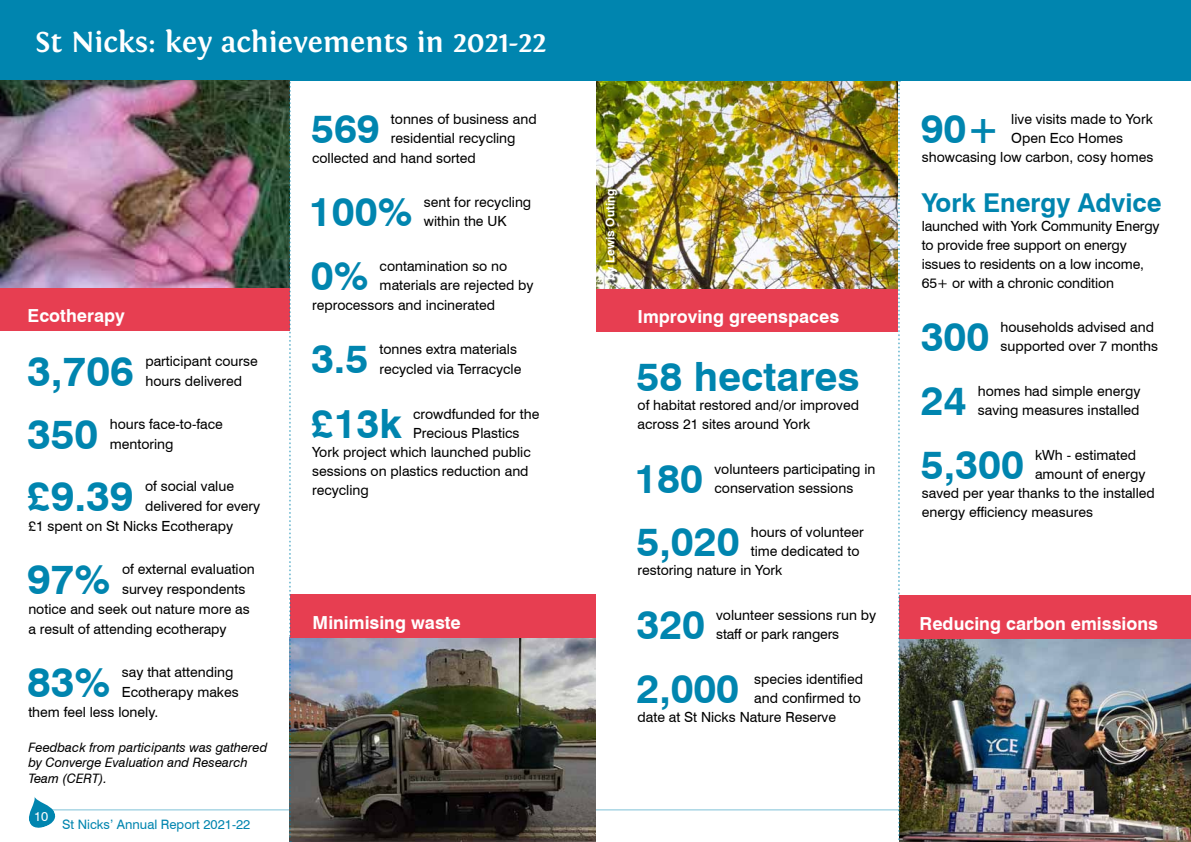
<style>
.page{position:relative;width:1191px;height:842px;background:#fff}
.page>*{position:absolute;margin:0;border:0;box-sizing:border-box;transform-origin:0 0}
.t1{font:700 41.8px "Swiss 721 BT";color:#0085af}
.t2{font:700 40.4px "Swiss 721 BT";color:#0085af}
.t3{font:700 30px "Fontin";color:#fff}
.t4{font:700 26px "Swiss 721 BT";color:#0085af}
.t5{font:700 18px "Swiss 721 BT";color:#fff}
.t6{font:14px/19px "Swiss 721 BT";color:#000}
.t7{font:italic 13px/15.6px "Swiss 721 BT";color:#000}
.t8{font:13px "Swiss 721 BT";color:#0085af}
.t9{font:13px "Swiss 721 BT";color:#fff}
.t10{font:700 12px "Swiss 721 BT";color:#fff}
</style>
<div class="page">
<svg style="left:29px;top:797px;width:29px;height:31px"></svg>
<hr style="left:50px;top:809px;width:1094px;height:1px;background:#0085af">
<img style="left:596px;top:81px;width:302px;height:208px">
<div style="left:0;top:0;width:1191px;height:81px;background:#0085af"></div>
<img style="left:0;top:80px;width:289px;height:208px">
<div style="left:0;top:288px;width:289px;height:43px;background:#e73e51"></div>
<img style="left:291px;top:638px;width:304px;height:204px">
<img style="left:900px;top:638px;width:291px;height:204px">
<div style="left:290px;top:594px;width:305px;height:44px;background:#e73e51"></div>
<div style="left:596px;top:289px;width:302px;height:43px;background:#e73e51"></div>
<div style="left:899px;top:595px;width:292px;height:43px;background:#e73e51"></div>
<svg style="left:289px;top:80px;width:2px;height:762px"></svg>
<svg style="left:898px;top:81px;width:2px;height:761px"></svg>
<div style="left:606px;top:190px;width:14px;height:93px;background:#000;opacity:.75"></div>
<h3 class="t3" style="left:36px;top:25px;width:512px">St Nicks: key achievements in 2021-22</h3>
<p class="t5" style="left:28px;top:305px;width:99px">Ecotherapy</p>
<h1 class="t1" style="left:27px;top:346px;width:108px">3,706</h1>
<p class="t6" style="left:145px;top:351px;width:114px;line-height:20px">participant course hours delivered</p>
<h1 class="t1" style="left:27px;top:408px;width:73px">350</h1>
<p class="t6" style="left:110px;top:413px;width:114px;line-height:20px">hours face-to-face mentoring</p>
<h1 class="t1" style="left:27px;top:471px;width:108px">£9.39</h1>
<p class="t6" style="left:145px;top:477px;width:90px">of social value</p>
<p class="t6" style="left:145px;top:497px;width:117px">delivered for every</p>
<p class="t6" style="left:28px;top:517px;width:206px">£1 spent on St Nicks Ecotherapy</p>
<h1 class="t1" style="left:27px;top:554px;width:85px">97%</h1>
<p class="t6" style="left:122px;top:559px;width:134px">of external evaluation</p>
<p class="t6" style="left:122px;top:579px;width:125px">survey respondents</p>
<p class="t6" style="left:28px;top:599px;width:223px">notice and seek out nature more as</p>
<p class="t6" style="left:28px;top:619px;width:200px">a result of attending ecotherapy</p>
<h1 class="t1" style="left:27px;top:656px;width:85px">83%</h1>
<p class="t6" style="left:122px;top:662px;width:113px">say that attending</p>
<p class="t6" style="left:122px;top:682px;width:118px">Ecotherapy makes</p>
<p class="t6" style="left:28px;top:702px;width:131px">them feel less lonely.</p>
<p class="t7" style="left:28px;top:739px;width:240px">Feedback from participants was gathered by Converge Evaluation and Research<br>Team (CERT).</p>
<p class="t9" style="left:34px;top:809px;width:16px">10</p>
<p class="t8" style="left:62px;top:816px;width:190px">St Nicks’ Annual Report 2021-22</p>
<h2 class="t2" style="left:311px;top:104px;width:70px">569</h2>
<p class="t6" style="left:391px;top:109px;width:147px">tonnes of business and</p>
<p class="t6" style="left:391px;top:128px;width:126px">residential recycling</p>
<p class="t6" style="left:312px;top:148px;width:165px">collected and hand sorted</p>
<h2 class="t2" style="left:309px;top:187px;width:105px">100%</h2>
<p class="t6" style="left:424px;top:193px;width:109px">sent for recycling within the UK</p>
<h2 class="t2" style="left:311px;top:251px;width:59px">0%</h2>
<p class="t6" style="left:380px;top:256px;width:129px">contamination so no</p>
<p class="t6" style="left:380px;top:275px;width:155px">materials are rejected by</p>
<p class="t6" style="left:312px;top:295px;width:184px">reprocessors and incinerated</p>
<h2 class="t2" style="left:311px;top:334px;width:59px">3.5</h2>
<p class="t6" style="left:379px;top:339px;width:143px;line-height:20px">tonnes extra materials recycled via Terracycle</p>
<h2 class="t2" style="left:311px;top:399px;width:93px">£13k</h2>
<p class="t6" style="left:413px;top:404px;width:128px">crowdfunded for the</p>
<p class="t6" style="left:413px;top:423px;width:108px">Precious Plastics</p>
<p class="t6" style="left:312px;top:442px;width:220px">York project which launched public</p>
<p class="t6" style="left:312px;top:461px;width:218px">sessions on plastics reduction and</p>
<p class="t6" style="left:312px;top:480px;width:58px">recycling</p>
<p class="t5" style="left:313px;top:612px;width:150px">Minimising waste</p>
<p class="t10" style="left:603px;top:280px;width:93px;rotate:-90deg">by Lewis Outing</p>
<p class="t5" style="left:637px;top:306px;width:203px">Improving greenspaces</p>
<h2 class="t2" style="left:636px;top:352px;width:225px">58 hectares</h2>
<p class="t6" style="left:637px;top:396px;width:223px">of habitat restored and/or improved across 21 sites around York</p>
<h2 class="t2" style="left:634px;top:454px;width:70px">180</h2>
<p class="t6" style="left:714px;top:459px;width:162px">volunteers participating in conservation sessions</p>
<h2 class="t2" style="left:636px;top:518px;width:105px">5,020</h2>
<p class="t6" style="left:750px;top:523px;width:115px">hours of volunteer</p>
<p class="t6" style="left:750px;top:542px;width:110px">time dedicated to</p>
<p class="t6" style="left:637px;top:561px;width:146px">restoring nature in York</p>
<h2 class="t2" style="left:636px;top:600px;width:70px">320</h2>
<p class="t6" style="left:716px;top:605px;width:162px">volunteer sessions run by staff or park rangers</p>
<h2 class="t2" style="left:636px;top:664px;width:104px">2,000</h2>
<p class="t6" style="left:754px;top:669px;width:110px">species identified</p>
<p class="t6" style="left:754px;top:688px;width:108px">and confirmed to</p>
<p class="t6" style="left:637px;top:707px;width:200px">date at St Nicks Nature Reserve</p>
<h2 class="t2" style="left:920px;top:104px;width:81px">90+</h2>
<p class="t6" style="left:1011px;top:109px;width:143px">live visits made to York</p>
<p class="t6" style="left:1011px;top:128px;width:113px">Open Eco Homes</p>
<p class="t6" style="left:921px;top:147px;width:233px">showcasing low carbon, cosy homes</p>
<h3 class="t4" style="left:921px;top:187px;width:241px">York Energy Advice</h3>
<p class="t6" style="left:921px;top:216px;width:239px">launched with York Community Energy to provide free support on energy issues to residents on a low income, 65+ or with a chronic condition</p>
<h2 class="t2" style="left:920px;top:313px;width:70px">300</h2>
<p class="t6" style="left:1000px;top:318px;width:159px">households advised and supported over 7 months</p>
<h2 class="t2" style="left:921px;top:376px;width:47px">24</h2>
<p class="t6" style="left:977px;top:381px;width:164px">homes had simple energy saving measures installed</p>
<h2 class="t2" style="left:920px;top:440px;width:105px">5,300</h2>
<p class="t6" style="left:1035px;top:445px;width:103px">kWh - estimated</p>
<p class="t6" style="left:1035px;top:464px;width:112px">amount of energy</p>
<p class="t6" style="left:921px;top:483px;width:235px">saved per year thanks to the installed</p>
<p class="t6" style="left:921px;top:502px;width:173px">energy efficiency measures</p>
<p class="t5" style="left:919px;top:612px;width:240px">Reducing carbon emissions</p>
</div>
